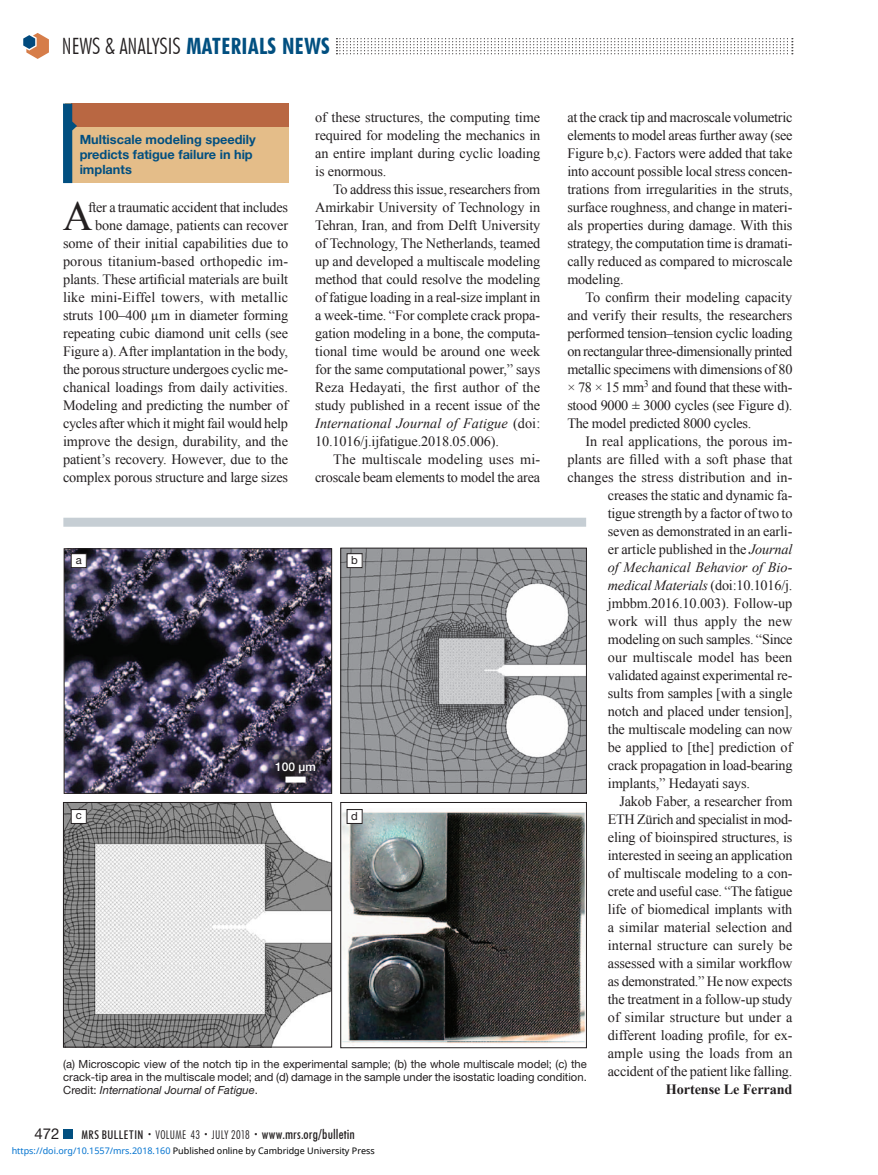
<style>
.page{position:relative;width:878px;height:1175px;background:#fff}
.page>*{position:absolute;margin:0;border:0;box-sizing:border-box;transform-origin:0 0}
.Drop_Cap{font:41.4px "Times New Roman";color:#231f20}
.t1{font:300 condensed 22.5px "Futura BT";color:#231f20}
.t2{font:15px "Helvetica Neue LT Std";color:#231f20}
.Body_Text_9_5_x_12_F{font:14.25px/18px "Times New Roman";letter-spacing:-.01em;color:#231f20;text-align:justify}
.Drop_Cap-2{font:14.25px/18px "Times New Roman";letter-spacing:-.01em;color:#231f20;text-align:right}
.Body_Text_9_5_x_12_F-2{font:italic 14.25px "Times New Roman";color:#231f20}
.Body_Text_9_5_x_12_F-3{font:14.25px "Times New Roman";letter-spacing:.01em;color:#231f20}
.Body_Text_9_5_x_12_F-4{font:14.25px "Times New Roman";letter-spacing:.015em;color:#231f20}
.author{font:700 14.25px "Times New Roman";letter-spacing:-.01em;color:#231f20}
.t3{font:500 condensed 13.5px "Futura BT";letter-spacing:.01em;color:#231f20}
.t4{font:700 12.75px/15px "Helvetica Neue LT Std";color:#014f80}
.t5{font:500 12px "Helvetica Neue LT Std";color:#fff}
.Body_Text_9_5_x_12_F-5{font:11.25px/12.8px "Helvetica Neue LT Std";color:#231f20;text-align:justify}
.t6{font:9px "Noto Sans";color:#000}
.s1{font-weight:700;color:#014f80}
.s2{font-style:italic}
.s3{font-style:normal}
.s4{font-size:12px}
.s5{font-weight:300;font-size:7.5px}
.s6{font-weight:300;font-size:12px}
.s7{color:#0172cf}
</style>
<div class="page">
<svg style="left:336px;top:38px;width:456px;height:16px"></svg>
<svg style="left:23px;top:33px;width:26px;height:26px"></svg>
<div style="left:64px;top:1130px;width:9px;height:8px;background:#014f80"></div>
<div style="left:65px;top:104px;width:223px;height:79px;background:#e4bd89"></div>
<div style="left:71px;top:104px;width:217px;height:23px;background:#b96742"></div>
<svg style="left:63px;top:104px;width:14px;height:79px"></svg>
<div style="left:63px;top:518px;width:523px;height:8px;background:#c6ced4"></div>
<img style="left:66px;top:550px;width:264px;height:241px">
<div style="left:64px;top:548px;width:268px;height:245px;border:1px solid #231f20"></div>
<img style="left:342px;top:549px;width:243px;height:242px">
<div style="left:340px;top:547px;width:247px;height:246px;border:1px solid #231f20"></div>
<img style="left:65px;top:804px;width:265px;height:241px">
<div style="left:63px;top:802px;width:269px;height:245px;border:1px solid #231f20"></div>
<img style="left:342px;top:809px;width:243px;height:235px">
<div style="left:340px;top:802px;width:247px;height:246px;border:1px solid #231f20"></div>
<div style="left:71px;top:553px;width:15px;height:14px;background:#fff"></div>
<div style="left:71px;top:553px;width:16px;height:15px;border:1px solid #231f20"></div>
<div style="left:71px;top:809px;width:15px;height:14px;background:#fff"></div>
<div style="left:71px;top:809px;width:16px;height:15px;border:1px solid #231f20"></div>
<div style="left:347px;top:809px;width:15px;height:14px;background:#fff"></div>
<div style="left:346px;top:809px;width:16px;height:15px;border:1px solid #231f20"></div>
<div style="left:347px;top:553px;width:15px;height:14px;background:#fff"></div>
<div style="left:346px;top:553px;width:16px;height:15px;border:1px solid #231f20"></div>
<svg style="left:256px;top:746px;width:77px;height:41px;background:#3f384b"></svg>
<div style="left:285px;top:776px;width:21px;height:6px;background:#fff"></div>
<p class="t1" style="left:62px;top:32px;width:269px">NEWS &amp; ANALYSIS <span class="s1">MATERIALS NEWS</span></p>
<p class="Drop_Cap-2" style="left:315px;top:108px;width:227px;text-align:justify">of these structures, the computing time required for modeling the mechanics in an entire implant during cyclic loading is enormous.</p>
<p class="Body_Text_9_5_x_12_F" style="left:315px;top:180px;width:227px;text-indent:18px">To address this issue, researchers from Amirkabir University of Technology in Tehran, Iran, and from Delft University of Technology, The Netherlands, teamed up and developed a multiscale modeling method that could resolve the modeling of fatigue loading in a real-size implant in a week-time. “For complete crack propa&shy;gation modeling in a bone, the computa&shy;tional time would be around one week for the same computational power,” says Reza Hedayati, the first author of the study published in a recent issue of the <span class="s2">International Journal of Fatigue</span> (doi:<br>10.1016/j.ijfatigue.2018.05.006).</p>
<p class="Body_Text_9_5_x_12_F" style="left:315px;top:450px;width:226px;text-align:right">The multiscale modeling uses mi&shy;croscale beam elements to model the area</p>
<p class="Body_Text_9_5_x_12_F" style="left:567px;top:108px;width:227px">at the crack tip and macroscale volumetric elements to model areas further away (see Figure b,c). Factors were added that take into account possible local stress concen&shy;trations from irregularities in the struts, surface roughness, and change in materi&shy;als properties during damage. With this strategy, the computation time is dramati&shy;cally reduced as compared to microscale modeling.</p>
<p class="Body_Text_9_5_x_12_F" style="left:567px;top:288px;width:227px;text-indent:18px">To confirm their modeling capacity and verify their results, the researchers performed tension–tension cyclic loading on rectangular three-dimensionally printed metallic specimens with dimensions of 80 × 78 × 15 mm<sup>3</sup> and found that these with&shy;stood 9000 ± 3000 cycles (see Figure d).<br>The model predicted 8000 cycles.</p>
<p class="Body_Text_9_5_x_12_F" style="left:585px;top:432px;width:209px">In real applications, the porous im-</p>
<p class="Body_Text_9_5_x_12_F" style="left:567px;top:450px;width:227px">plants are filled with a soft phase that</p>
<p class="Body_Text_9_5_x_12_F" style="left:567px;top:468px;width:226px">changes the stress distribution and in-</p>
<p class="Body_Text_9_5_x_12_F" style="left:608px;top:486px;width:186px">creases the static and dynamic fa-</p>
<p class="Body_Text_9_5_x_12_F" style="left:608px;top:504px;width:186px">tigue strength by a factor of two to</p>
<p class="Body_Text_9_5_x_12_F" style="left:608px;top:522px;width:186px">seven as demonstrated in an earli-</p>
<p class="Body_Text_9_5_x_12_F" style="left:608px;top:540px;width:186px">er article published in the <span class="s2">Journal</span></p>
<p class="Body_Text_9_5_x_12_F-2" style="left:608px;top:557px;width:186px">of Mechanical Behavior of Bio-</p>
<p class="Body_Text_9_5_x_12_F-2" style="left:608px;top:575px;width:186px">medical Materials <span class="s3">(doi:10.1016/j.</span></p>
<p class="Body_Text_9_5_x_12_F" style="left:608px;top:594px;width:186px">jmbbm.2016.10.003). Follow-up</p>
<p class="Body_Text_9_5_x_12_F-4" style="left:608px;top:611px;width:186px">work will thus apply the new</p>
<p class="Body_Text_9_5_x_12_F" style="left:608px;top:630px;width:186px">modeling on such samples. “Since</p>
<p class="Body_Text_9_5_x_12_F-3" style="left:608px;top:647px;width:186px">our multiscale model has been</p>
<p class="Body_Text_9_5_x_12_F" style="left:608px;top:666px;width:186px">validated against experimental re-</p>
<p class="Body_Text_9_5_x_12_F" style="left:608px;top:684px;width:186px">sults from samples [with a single</p>
<p class="Body_Text_9_5_x_12_F" style="left:608px;top:702px;width:186px">notch and placed under tension],</p>
<p class="Body_Text_9_5_x_12_F" style="left:608px;top:720px;width:186px">the multiscale modeling can now</p>
<p class="Body_Text_9_5_x_12_F" style="left:608px;top:738px;width:186px">be applied to [the] prediction of</p>
<p class="Body_Text_9_5_x_12_F" style="left:608px;top:756px;width:186px">crack propagation in load-bearing</p>
<p class="Body_Text_9_5_x_12_F" style="left:608px;top:774px;width:144px">implants,” Hedayati says.</p>
<p class="Body_Text_9_5_x_12_F" style="left:608px;top:792px;width:186px;text-indent:11px">Jakob Faber, a researcher from ETH Zürich and specialist in mod&shy;eling of bioinspired structures, is interested in seeing an application of multiscale modeling to a con&shy;crete and useful case. “The fatigue life of biomedical implants with a similar material selection and internal structure can surely be assessed with a similar workflow as demonstrated.” He now expects the treatment in a follow-up study of similar structure but under a different loading profile, for ex&shy;ample using the loads from an accident of the patient like falling.</p>
<p class="author" style="left:666px;top:1079px;width:128px">Hortense Le Ferrand</p>
<p class="t4" style="left:80px;top:132px;width:178px">Multiscale modeling speedily predicts fatigue failure in hip implants</p>
<p class="Drop_Cap" style="left:63px;top:188px;width:31px">A</p>
<p class="Drop_Cap-2" style="left:63px;top:198px;width:227px">fter a traumatic accident that includes bone damage, patients can recover some of their initial capabilities due to porous titanium-based orthopedic im&shy;plants. These artificial materials are built like mini-Eiffel towers, with metallic struts 100–400 µm in diameter forming repeating cubic diamond unit cells (see Figure a). After implantation in the body, the porous structure undergoes cyclic me&shy;chanical loadings from daily activities.<br>Modeling and predicting the number of cycles after which it might fail would help improve the design, durability, and the patient’s recovery. However, due to the complex porous structure and large sizes</p>
<p class="Body_Text_9_5_x_12_F-5" style="left:351px;top:554px;width:8px">b</p>
<p class="Body_Text_9_5_x_12_F-5" style="left:76px;top:553px;width:8px">a</p>
<p class="t5" style="left:275px;top:759px;width:42px">100 µm</p>
<p class="Body_Text_9_5_x_12_F-5" style="left:76px;top:809px;width:8px">c</p>
<p class="Body_Text_9_5_x_12_F-5" style="left:351px;top:809px;width:8px">d</p>
<p class="Body_Text_9_5_x_12_F-5" style="left:63px;top:1057px;width:525px">(a) Microscopic view of the notch tip in the experimental sample; (b) the whole multiscale model; (c) the crack-tip area in the multiscale model; and (d) damage in the sample under the isostatic loading condition.<br>Credit: <span class="s2">International Journal of Fatigue</span>.</p>
<p class="t2" style="left:34px;top:1124px;width:27px">472</p>
<p class="t3" style="left:81px;top:1126px;width:275px"><span class="s4">MRS BULLETIN</span> <span class="s5">•</span> <span class="s6">VOLUME 43</span> <span class="s5">•</span> <span class="s6">JULY 2018</span> <span class="s5">•</span> www.mrs.org/bulletin</p>
<p class="t6" style="left:12px;top:1143px;width:364px"><span class="s7">https://doi.org/10.1557/mrs.2018.160</span> Published online by Cambridge University Press</p>
</div>
